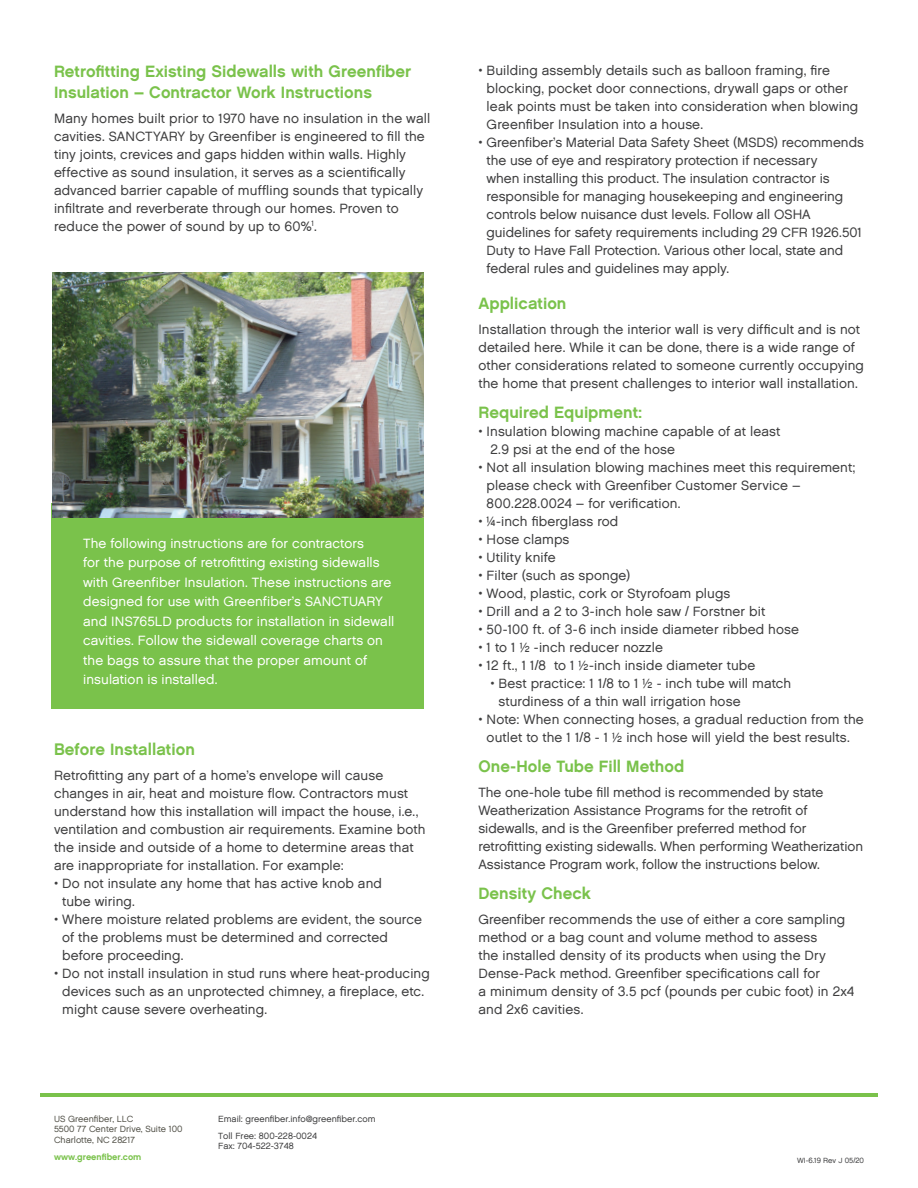
<style>
.page{position:relative;width:918px;height:1188px;background:#fff}
.page>*{position:absolute;margin:0;border:0;box-sizing:border-box;transform-origin:0 0}
.t1{font:16.5px/21px "Chalet New York Nineteen Sixty";letter-spacing:.005em;color:#7ac24b}
.t2{font:13.5px/18px "Chalet London Nineteen Sixty";letter-spacing:.005em;color:#3e3e3f}
.t3{font:13.5px/19.5px "Chalet London Nineteen Sixty";letter-spacing:.01em;color:#fff}
.t4{font:9px/17.2px "Chalet London Nineteen Sixty";color:#3e3e3f}
.t5{font:9px/10.5px "Chalet London Nineteen Sixty";color:#535249}
.t6{font:9px "Chalet New York Nineteen Sixty";color:#7ac24b}
.t7{font:7.5px "Chalet London Nineteen Sixty";color:#3e3e3f}
</style>
<div class="page">
<div style="left:51px;top:503px;width:373px;height:206px;background:#7ac24b"></div>
<img style="left:52px;top:272px;width:371px;height:245px">
<hr style="left:40px;top:1093px;width:838px;height:3px;background:#7ac24b">
<p class="t1" style="left:54px;top:61px;width:359px">Retrofitting Existing Sidewalls with Greenf iber<br>Insulation – Contractor Work Instructions</p>
<p class="t2" style="left:54px;top:109px;width:378px">Many homes built prior to 1970 have no insulation in the wall cavities. SANCTYARY by Greenf iber is engineered to fill the tiny joints, crevices and gaps hidden within walls. Highly effective as sound insulation, it serves as a scientifically advanced barrier capable of muffling sounds that typically infiltrate and reverberate through our homes. Proven to reduce the power of sound by up to 60%<sup>1</sup>.</p>
<p class="t3" style="left:83px;top:533px;width:313px">The following instructions are for contractors<br>for the purpose of retrofitting existing sidewalls with Greenf iber Insulation. These instructions are designed for use with Greenf iber’s SANCTUARY and INS765LD products for installation in sidewall cavities. Follow the sidewall coverage charts on the bags to assure that the proper amount of insulation is installed.</p>
<p class="t1" style="left:54px;top:739px;width:142px">Before Installation</p>
<p class="t2" style="left:54px;top:766px;width:373px">Retrofitting any part of a home’s envelope will cause changes in air, heat and moisture flow. Contractors must understand how this installation will impact the house, i.e., ventilation and combustion air requirements. Examine both the inside and outside of a home to determine areas that are inappropriate for installation. For example:</p>
<p class="t2" style="left:62px;top:874px;width:321px;text-indent:-8px">• Do not insulate any home that has active knob and tube wiring.</p>
<p class="t2" style="left:62px;top:910px;width:361px;text-indent:-8px">• Where moisture related problems are evident, the source of the problems must be determined and corrected before proceeding.</p>
<p class="t2" style="left:62px;top:964px;width:369px;text-indent:-8px">• Do not install insulation in stud runs where heat-producing devices such as an unprotected chimney, a fireplace, etc. might cause severe overheating.</p>
<p class="t5" style="left:54px;top:1113px;width:130px">US Greenfiber, LLC<br>5500 77 Center Drive, Suite 100<br>Charlotte, NC 28217</p>
<p class="t6" style="left:54px;top:1151px;width:89px">www.greenfiber.com</p>
<p class="t4" style="left:218px;top:1110px;width:159px">Email: greenfiber.info@greenfiber.com<br>Toll Free: 800-228-0024</p>
<p class="t4" style="left:218px;top:1138px;width:77px">Fax: 704-522-3748</p>
<p class="t2" style="left:487px;top:61px;width:373px;text-indent:-8px">• Building assembly details such as balloon framing, fire blocking, pocket door connections, drywall gaps or other leak points must be taken into consideration when blowing Greenfiber Insulation into a house.</p>
<p class="t2" style="left:487px;top:133px;width:379px;text-indent:-8px">• Greenf iber’s Material Data Safety Sheet (MSDS) recommends the use of eye and respiratory protection if necessary<br>when installing this product. The insulation contractor is responsible for managing housekeeping and engineering controls below nuisance dust levels. Follow all OSHA guidelines for safety requirements including 29 CFR 1926.501<br>Duty to Have Fall Protection. Various other local, state and federal rules and guidelines may apply.</p>
<p class="t1" style="left:478px;top:293px;width:90px">Application</p>
<p class="t2" style="left:478px;top:320px;width:387px">Installation through the interior wall is very difficult and is not detailed here. While it can be done, there is a wide range of other considerations related to someone currently occupying the home that present challenges to interior wall installation.</p>
<p class="t1" style="left:478px;top:402px;width:165px">Required Equipment:</p>
<p class="t2" style="left:490px;top:422px;width:292px;text-indent:-12px">• Insulation blowing machine capable of at least<br>2.9 psi at the end of the hose</p>
<p class="t2" style="left:487px;top:458px;width:370px;text-indent:-8px">• Not all insulation blowing machines meet this requirement; please check with Greenf iber Customer Service –<br>800.228.0024 – for verification.</p>
<p class="t2" style="left:478px;top:512px;width:141px">• ¼-inch fiberglass rod</p>
<p class="t2" style="left:478px;top:530px;width:92px">• Hose clamps</p>
<p class="t2" style="left:478px;top:548px;width:79px">• Utility knife</p>
<p class="t2" style="left:478px;top:566px;width:154px">• Filter (such as sponge)</p>
<p class="t2" style="left:478px;top:584px;width:253px">• Wood, plastic, cork or Styrofoam plugs</p>
<p class="t2" style="left:478px;top:602px;width:288px">• Drill and a 2 to 3-inch hole saw / Forstner bit</p>
<p class="t2" style="left:478px;top:620px;width:322px">• 50-100 ft. of 3-6 inch inside diameter ribbed hose</p>
<p class="t2" style="left:478px;top:638px;width:186px">• 1 to 1 ½ -inch reducer nozzle</p>
<p class="t2" style="left:478px;top:656px;width:278px">• 12 ft., 1 1/8 to 1 ½-inch inside diameter tube</p>
<p class="t2" style="left:499px;top:674px;width:294px;text-indent:-8px">• Best practice: 1 1/8 to 1 ½ - inch tube will match sturdiness of a thin wall irrigation hose</p>
<p class="t2" style="left:478px;top:710px;width:387px;text-align:center">• Note: When connecting hoses, a gradual reduction from the outlet to the 1 1/8 - 1 ½ inch hose will yield the best results.</p>
<p class="t1" style="left:478px;top:756px;width:207px">One-Hole Tube Fill Method</p>
<p class="t2" style="left:478px;top:783px;width:386px">The one-hole tube fill method is recommended by state Weatherization Assistance Programs for the retrofit of sidewalls, and is the Greenf iber preferred method for retrofitting existing sidewalls. When performing Weatherization Assistance Program work, follow the instructions below.</p>
<p class="t1" style="left:478px;top:883px;width:114px">Density Check</p>
<p class="t2" style="left:478px;top:910px;width:378px">Greenf iber recommends the use of either a core sampling method or a bag count and volume method to assess<br>the installed density of its products when using the Dry Dense-Pack method. Greenf iber specifications call for<br>a minimum density of 3.5 pcf (pounds per cubic foot) in 2x4 and 2x6 cavities.</p>
<p class="t7" style="left:797px;top:1156px;width:68px">WI-6.19 Rev J 05/20</p>
</div>
